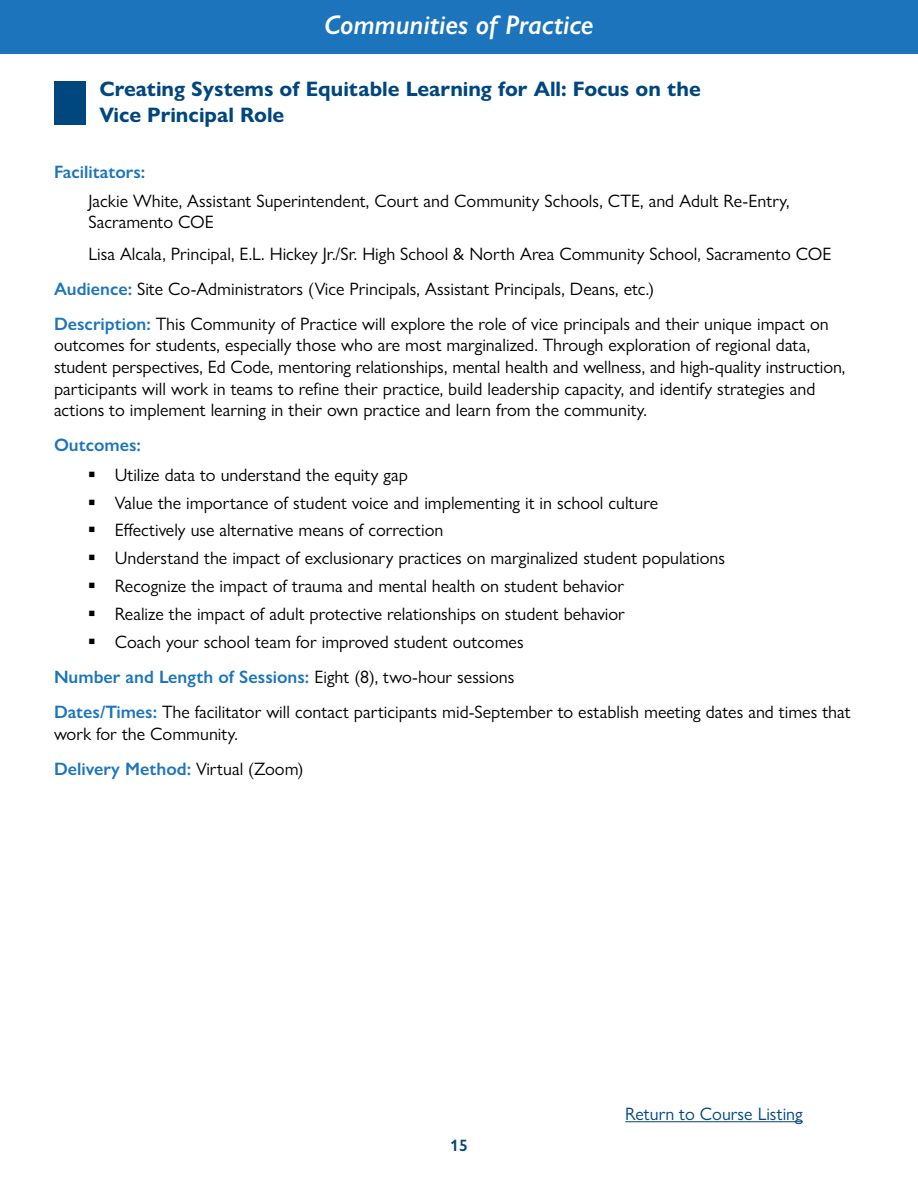
<style>
.page{position:relative;width:918px;height:1188px;background:#fff}
.page>*{position:absolute;margin:0;border:0;box-sizing:border-box;transform-origin:0 0}
.t1{font:italic 600 27px "Gill Sans Nova";color:#fff}
.Header__H1{font:700 21px/25.2px "Gill Sans Nova";color:#00467f}
.t2{font:18px/21.6px "Gill Sans Nova";color:#000}
.t3{font:600 18px "Gill Sans Nova";color:#1c75bc}
.t4{font:18px "Gill Sans Nova";color:#00467f}
.t5{font:600 16.5px "Gill Sans Nova";color:#00467f}
.s1{font-weight:600;color:#1c75bc}
.s2{font-weight:400;color:#000}
</style>
<div class="page">
<div style="left:0;top:0;width:918px;height:54px;background:#1c75bc"></div>
<div style="left:54px;top:81px;width:32px;height:43px;background:#00467f"></div>
<hr style="left:625px;top:1121px;width:178px;height:1px;background:#00467f">
<h1 class="t1" style="left:324px;top:8px;width:271px">Communities of Practice</h1>
<h1 class="Header__H1" style="left:99px;top:77px;width:603px">Creating Systems of Equitable Learning for All: Focus on the<br>Vice Principal Role</h1>
<h2 class="t3" style="left:54px;top:161px;width:93px">Facilitators:</h2>
<h2 class="t2" style="left:88px;top:189px;width:703px">Jackie White, Assistant Superintendent, Court and Community Schools, CTE, and Adult Re-Entry,<br>Sacramento COE</h2>
<h2 class="t2" style="left:88px;top:243px;width:744px">Lisa Alcala, Principal, E.L. Hickey Jr./Sr. High School &amp; North Area Community School, Sacramento COE</h2>
<h2 class="t2" style="left:54px;top:278px;width:602px"><span class="s1">Audience:</span> Site Co-Administrators (Vice Principals, Assistant Principals, Deans, etc.)</h2>
<h2 class="t2" style="left:54px;top:313px;width:793px"><span class="s1">Description:</span> This Community of Practice will explore the role of vice principals and their unique impact on outcomes for students, especially those who are most marginalized. Through exploration of regional data, student perspectives, Ed Code, mentoring relationships, mental health and wellness, and high-quality instruction, participants will work in teams to refine their practice, build leadership capacity, and identify strategies and actions to implement learning in their own practice and learn from the community.</h2>
<h2 class="t3" style="left:54px;top:434px;width:88px">Outcomes:</h2>
<p class="t2" style="left:88px;top:464px;width:322px">▪ Utilize data to understand the equity gap</p>
<p class="t2" style="left:88px;top:491px;width:572px">▪ Value the importance of student voice and implementing it in school culture</p>
<p class="t2" style="left:88px;top:519px;width:357px">▪ Effectively use alternative means of correction</p>
<p class="t2" style="left:88px;top:547px;width:639px">▪ Understand the impact of exclusionary practices on marginalized student populations</p>
<p class="t2" style="left:88px;top:575px;width:538px">▪ Recognize the impact of trauma and mental health on student behavior</p>
<p class="t2" style="left:88px;top:603px;width:539px">▪ Realize the impact of adult protective relationships on student behavior</p>
<p class="t2" style="left:88px;top:631px;width:437px">▪ Coach your school team for improved student outcomes</p>
<h2 class="t3" style="left:54px;top:666px;width:462px">Number and Length of Sessions: <span class="s2">Eight (8), two-hour sessions</span></h2>
<h2 class="t2" style="left:54px;top:701px;width:798px"><span class="s1">Dates/Times:</span> The facilitator will contact participants mid-September to establish meeting dates and times that work for the Community.</h2>
<h2 class="t3" style="left:54px;top:758px;width:251px">Delivery Method: <span class="s2">Virtual (Zoom)</span></h2>
<p class="t5" style="left:450px;top:1136px;width:19px">15</p>
<p class="t4" style="left:625px;top:1103px;width:179px">Return to Course Listing</p>
</div>
